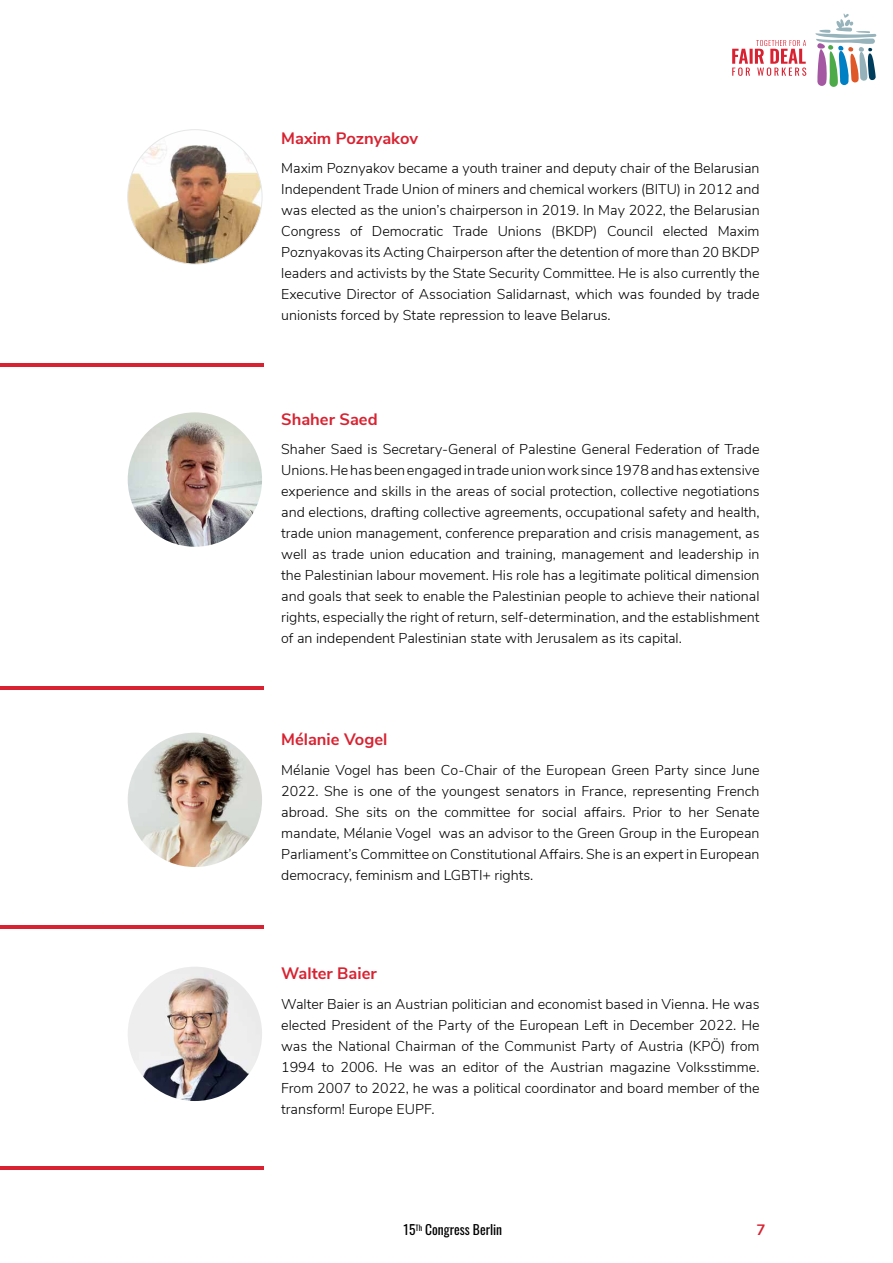
<style>
.page{position:relative;width:893px;height:1263px;background:#fff}
.page>*{position:absolute;margin:0;border:0;box-sizing:border-box;transform-origin:0 0}
.t1{font:700 16.5px "Nunito Sans";color:#d82231}
.t2{font:700 15px "Nunito Sans";color:#d82231}
.t3{font:300 14.25px/21px "Nunito Sans";color:#000;text-align:justify}
.t4{font:13.5px "Oswald";color:#000}
</style>
<div class="page">
<img style="left:128px;top:130px;width:134px;height:134px;border-radius:67px">
<img style="left:128px;top:412px;width:134px;height:135px;border-radius:67px">
<img style="left:128px;top:733px;width:134px;height:134px;border-radius:67px">
<img style="left:128px;top:967px;width:134px;height:134px;border-radius:67px">
<hr style="left:0;top:363px;width:264px;height:3px;background:#d82231">
<hr style="left:0;top:686px;width:264px;height:3px;background:#d82231">
<hr style="left:0;top:926px;width:264px;height:3px;background:#d82231">
<hr style="left:0;top:1166px;width:264px;height:3px;background:#d82231">
<svg style="left:815px;top:13px;width:61px;height:74px"></svg>
<svg style="left:732px;top:40px;width:74px;height:36px"></svg>
<p class="t1" style="left:281px;top:126px;width:138px">Maxim Poznyakov</p>
<p class="t3" style="left:281px;top:157px;width:480px">Maxim Poznyakov became a youth trainer and deputy chair of the Belarusian Independent Trade Union of miners and chemical workers (BITU) in 2012 and was elected as the union’s chairperson in 2019. In May 2022, the Belarusian Congress of Democratic Trade Unions (BKDP) Council elected Maxim Poznyakovas its Acting Chairperson after the detention of more than 20 BKDP leaders and activists by the State Security Committee. He is also currently the Executive Director of Association Salidarnast, which was founded by trade unionists forced by State repression to leave Belarus.</p>
<p class="t1" style="left:281px;top:407px;width:98px">Shaher Saed</p>
<p class="t3" style="left:281px;top:438px;width:480px">Shaher Saed is Secretary-General of Palestine General Federation of Trade Unions. He has been engaged in trade union work since 1978 and has extensive experience and skills in the areas of social protection, collective negotiations and elections, drafting collective agreements, occupational safety and health, trade union management, conference preparation and crisis management, as well as trade union education and training, management and leadership in the Palestinian labour movement. His role has a legitimate political dimension and goals that seek to enable the Palestinian people to achieve their national rights, especially the right of return, self-determination, and the establishment of an independent Palestinian state with Jerusalem as its capital.</p>
<p class="t1" style="left:281px;top:727px;width:108px">Mélanie Vogel</p>
<p class="t3" style="left:281px;top:758px;width:480px">Mélanie Vogel has been Co-Chair of the European Green Party since June 2022. She is one of the youngest senators in France, representing French abroad. She sits on the committee for social affairs. Prior to her Senate mandate, Mélanie Vogel was an advisor to the Green Group in the European Parliament’s Committee on Constitutional Affairs. She is an expert in European democracy, feminism and LGBTI+ rights.</p>
<p class="t1" style="left:281px;top:961px;width:97px">Walter Baier</p>
<p class="t3" style="left:281px;top:992px;width:480px">Walter Baier is an Austrian politician and economist based in Vienna. He was elected President of the Party of the European Left in December 2022. He was the National Chairman of the Communist Party of Austria (KPÖ) from 1994 to 2006. He was an editor of the Austrian magazine Volksstimme.<br>From 2007 to 2022, he was a political coordinator and board member of the transform! Europe EUPF.</p>
<p class="t4" style="left:404px;top:1218px;width:100px">15<sup>Th</sup> Congress Berlin</p>
<p class="t2" style="left:756px;top:1218px;width:10px">7</p>
</div>
